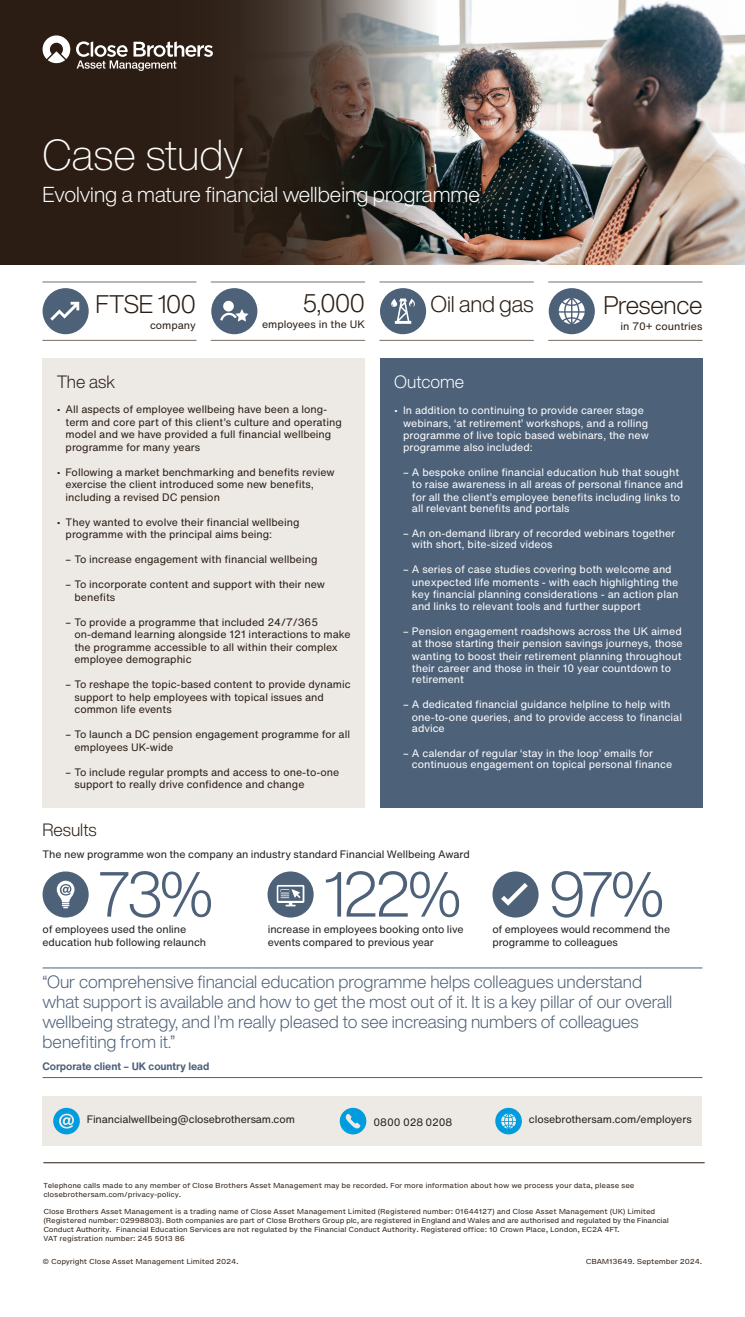
<style>
.page{position:relative;width:745px;height:1317px;background:#fff}
.page>*{position:absolute;margin:0;border:0;box-sizing:border-box;transform-origin:0 0}
._8_5_10pt_Body_copy{font:300 62.5px "Helvetica Now Display";letter-spacing:-.035em;color:#4d6179}
._34_36pt_Header{font:200 42.5px "Helvetica Now Display";color:#fff}
._8_5_10pt_Body_copy-2{font:300 25px "Helvetica Now Display";letter-spacing:-.015em;color:#2b1d13}
._8_5_10pt_Body_copy-3{font:300 22.5px "Helvetica Now Display";letter-spacing:-.01em;color:#2b1d13}
._17_20pt_Leadin_copy{font:300 21.25px "Helvetica Now Display";color:#fff}
._14_16pt_Pull_Quote_rule_above_and_below{font:300 17.5px/20px "Helvetica Now Display";color:#4d6179}
._14_16pt_Leadin_copy_small{font:300 17.5px "Helvetica Now Display";color:#2b1d13}
._14_16pt_Leadin_copy_small-2{font:300 17.5px "Helvetica Now Display";color:#fff}
._8_5_10pt_Body_copy-4{font:10.62px/12.5px "Helvetica Now Text";color:#fff}
._8_5_10pt_Body_copy-5{font:10.62px/12.5px "Helvetica Now Text";color:#2b1d13}
._8_5_10pt_Body_copy-6{font:10.62px/12.5px "Helvetica Now Text";letter-spacing:-.01em;color:#231f20}
._14_16pt_Pull_Quote_rule_above_and_below-2{font:700 10.62px "Helvetica Now Text";letter-spacing:-.01em;color:#4d6179}
._5_5_6pt_Legal_copy{font:6.88px/8.8px "Helvetica Now Micro";letter-spacing:-.025em;color:#2b1d13}
</style>
<div class="page">
<img style="left:436px;top:0;width:308px;height:264px">
<svg style="left:357px;top:0;width:79px;height:264px;background:#757571"></svg>
<svg style="left:0;top:0;width:357px;height:264px;background:#31241a"></svg>
<svg style="left:43px;top:35px;width:27px;height:29px"></svg>
<svg style="left:76px;top:41px;width:137px;height:30px;background:#675d56"></svg>
<div style="left:43px;top:358px;width:322px;height:449px;background:#edeae6"></div>
<div style="left:380px;top:358px;width:322px;height:449px;background:#4d6179"></div>
<svg style="left:211px;top:288px;width:46px;height:46px"></svg>
<hr style="left:43px;top:967px;width:659px;height:1px;background:#4d6179">
<hr style="left:43px;top:1077px;width:659px;height:1px;background:#4d6179">
<hr style="left:43px;top:1162px;width:661px;height:1px;background:#2b1d13">
<hr style="left:43px;top:282px;width:153px;height:1px;background:#796e65">
<hr style="left:211px;top:282px;width:153px;height:1px;background:#796e65">
<hr style="left:379px;top:282px;width:154px;height:1px;background:#796e65">
<hr style="left:548px;top:282px;width:153px;height:1px;background:#796e65">
<hr style="left:43px;top:340px;width:153px;height:1px;background:#796e65">
<hr style="left:211px;top:340px;width:153px;height:1px;background:#796e65">
<hr style="left:379px;top:340px;width:154px;height:1px;background:#796e65">
<hr style="left:548px;top:340px;width:153px;height:1px;background:#796e65">
<div style="left:43px;top:1096px;width:659px;height:49px;background:#edeae6"></div>
<svg style="left:53px;top:1107px;width:27px;height:27px"></svg>
<svg style="left:339px;top:1107px;width:27px;height:27px"></svg>
<svg style="left:495px;top:1107px;width:26px;height:27px"></svg>
<svg style="left:548px;top:288px;width:46px;height:46px"></svg>
<svg style="left:492px;top:871px;width:46px;height:46px"></svg>
<svg style="left:43px;top:871px;width:46px;height:46px"></svg>
<svg style="left:267px;top:871px;width:46px;height:46px"></svg>
<svg style="left:380px;top:288px;width:46px;height:46px"></svg>
<svg style="left:43px;top:288px;width:46px;height:46px"></svg>
<p class="_34_36pt_Header" style="left:43px;top:126px;width:202px">Case study</p>
<p class="_17_20pt_Leadin_copy" style="left:43px;top:180px;width:438px">Evolving a mature financial wellbeing programme</p>
<p class="_8_5_10pt_Body_copy-2" style="left:95px;top:287px;width:102px">FTSE 100</p>
<p class="_8_5_10pt_Body_copy-5" style="left:150px;top:319px;width:47px">company</p>
<p class="_8_5_10pt_Body_copy-2" style="left:302px;top:286px;width:64px">5,000</p>
<p class="_8_5_10pt_Body_copy-5" style="left:262px;top:318px;width:104px">employees in the UK</p>
<p class="_8_5_10pt_Body_copy-3" style="left:430px;top:289px;width:105px">Oil and gas</p>
<p class="_8_5_10pt_Body_copy-2" style="left:603px;top:288px;width:100px">Presence</p>
<p class="_8_5_10pt_Body_copy-5" style="left:620px;top:320px;width:83px">in 70+ countries</p>
<p class="_14_16pt_Leadin_copy_small" style="left:57px;top:370px;width:60px">The ask</p>
<p class="_8_5_10pt_Body_copy-5" style="left:66px;top:403px;width:277px;text-indent:-9px">• All aspects of employee wellbeing have been a long&shy;term and core part of this client’s culture and operating model and we have provided a full financial wellbeing programme for many years</p>
<p class="_8_5_10pt_Body_copy-5" style="left:66px;top:465px;width:270px;text-indent:-9px">• Following a market benchmarking and benefits review exercise the client introduced some new benefits, including a revised DC pension</p>
<p class="_8_5_10pt_Body_copy-5" style="left:66px;top:515px;width:235px;text-indent:-9px">• They wanted to evolve their financial wellbeing programme with the principal aims being:</p>
<p class="_8_5_10pt_Body_copy-5" style="left:66px;top:553px;width:253px">– To increase engagement with financial wellbeing</p>
<p class="_8_5_10pt_Body_copy-5" style="left:74px;top:578px;width:252px;text-indent:-9px">– To incorporate content and support with their new benefits</p>
<p class="_8_5_10pt_Body_copy-5" style="left:74px;top:615px;width:277px;text-indent:-9px">– To provide a programme that included 24/7/365 on‑demand learning alongside 121 interactions to make the programme accessible to all within their complex employee demographic</p>
<p class="_8_5_10pt_Body_copy-5" style="left:74px;top:678px;width:277px;text-indent:-9px">– To reshape the topic-based content to provide dynamic support to help employees with topical issues and common life events</p>
<p class="_8_5_10pt_Body_copy-5" style="left:74px;top:728px;width:277px;text-indent:-9px">– To launch a DC pension engagement programme for all employees UK-wide</p>
<p class="_8_5_10pt_Body_copy-5" style="left:74px;top:765px;width:266px;text-indent:-9px">– To include regular prompts and access to one-to-one support to really drive confidence and change</p>
<p class="_14_16pt_Leadin_copy_small-2" style="left:394px;top:370px;width:71px">Outcome</p>
<p class="_8_5_10pt_Body_copy-4" style="left:403px;top:404px;width:247px;text-indent:-9px">• In addition to continuing to provide career stage webinars, ‘at retirement’ workshops, and a rolling programme of live topic based webinars, the new</p>
<p class="_8_5_10pt_Body_copy-4" style="left:403px;top:440px;width:131px">programme also included:</p>
<p class="_8_5_10pt_Body_copy-4" style="left:411px;top:465px;width:272px;text-indent:-9px">– A bespoke online financial education hub that sought to raise awareness in all areas of personal finance and for all the client’s employee benefits including links to</p>
<p class="_8_5_10pt_Body_copy-4" style="left:411px;top:502px;width:159px">all relevant benefits and portals</p>
<p class="_8_5_10pt_Body_copy-4" style="left:411px;top:527px;width:264px;line-height:11.2px;text-indent:-9px">– An on-demand library of recorded webinars together with short, bite-sized videos</p>
<p class="_8_5_10pt_Body_copy-4" style="left:411px;top:563px;width:268px;text-indent:-9px">– A series of case studies covering both welcome and unexpected life moments - with each highlighting the key financial planning considerations - an action plan</p>
<p class="_8_5_10pt_Body_copy-4" style="left:411px;top:599px;width:230px">and links to relevant tools and further support</p>
<p class="_8_5_10pt_Body_copy-4" style="left:411px;top:624px;width:272px;text-align:justify;text-indent:-9px">– Pension engagement roadshows across the UK aimed at those starting their pension savings journeys, those wanting to boost their retirement planning throughout their career and those in their 10 year countdown to</p>
<p class="_8_5_10pt_Body_copy-4" style="left:411px;top:673px;width:54px">retirement</p>
<p class="_8_5_10pt_Body_copy-4" style="left:411px;top:698px;width:271px;text-indent:-9px">– A dedicated financial guidance helpline to help with one-to-one queries, and to provide access to financial</p>
<p class="_8_5_10pt_Body_copy-4" style="left:411px;top:722px;width:34px">advice</p>
<p class="_8_5_10pt_Body_copy-4" style="left:411px;top:747px;width:261px;line-height:11.2px;text-indent:-9px">– A calendar of regular ‘stay in the loop’ emails for continuous engagement on topical personal finance</p>
<p class="_14_16pt_Leadin_copy_small" style="left:43px;top:817px;width:56px">Results</p>
<p class="_8_5_10pt_Body_copy-6" style="left:43px;top:848px;width:428px">The new programme won the company an industry standard Financial Wellbeing Award</p>
<p class="_8_5_10pt_Body_copy" style="left:99px;top:851px;width:115px">73%</p>
<p class="_8_5_10pt_Body_copy" style="left:323px;top:851px;width:138px">122%</p>
<p class="_8_5_10pt_Body_copy" style="left:548px;top:851px;width:116px">97%</p>
<p class="_8_5_10pt_Body_copy-6" style="left:43px;top:923px;width:165px">of employees used the online education hub following relaunch</p>
<p class="_8_5_10pt_Body_copy-6" style="left:267px;top:923px;width:197px">increase in employees booking onto live events compared to previous year</p>
<p class="_8_5_10pt_Body_copy-6" style="left:492px;top:923px;width:179px">of employees would recommend the programme to colleagues</p>
<p class="_14_16pt_Pull_Quote_rule_above_and_below" style="left:43px;top:971px;width:631px">“Our comprehensive financial education programme helps colleagues understand what support is available and how to get the most out of it. It is a key pillar of our overall wellbeing strategy, and I’m really pleased to see increasing numbers of colleagues benefiting from it.”</p>
<p class="_14_16pt_Pull_Quote_rule_above_and_below-2" style="left:43px;top:1059px;width:168px">Corporate client – UK country lead</p>
<p class="_8_5_10pt_Body_copy-6" style="left:87px;top:1113px;width:209px">Financialwellbeing@closebrothersam.com</p>
<p class="_8_5_10pt_Body_copy-6" style="left:373px;top:1115px;width:80px">0800 028 0208</p>
<p class="_8_5_10pt_Body_copy-6" style="left:528px;top:1113px;width:164px">closebrothersam.com/employers</p>
<p class="_5_5_6pt_Legal_copy" style="left:43px;top:1181px;width:592px">Telephone calls made to any member of Close Brothers Asset Management may be recorded. For more information about how we process your data, please see closebrothersam.com/privacy-policy.</p>
<p class="_5_5_6pt_Legal_copy" style="left:43px;top:1207px;width:626px">Close Brothers Asset Management is a trading name of Close Asset Management Limited (Registered number: 01644127) and Close Asset Management (UK) Limited (Registered number: 02998803). Both companies are part of Close Brothers Group plc, are registered in England and Wales and are authorised and regulated by the Financial Conduct Authority. Financial Education Services are not regulated by the Financial Conduct Authority. Registered office: 10 Crown Place, London, EC2A 4FT.<br>VAT registration number: 245 5013 86</p>
<p class="_5_5_6pt_Legal_copy" style="left:43px;top:1256px;width:197px">© Copyright Close Asset Management Limited 2024.</p>
<p class="_5_5_6pt_Legal_copy" style="left:585px;top:1256px;width:118px">CBAM13649. September 2024.</p>
</div>
